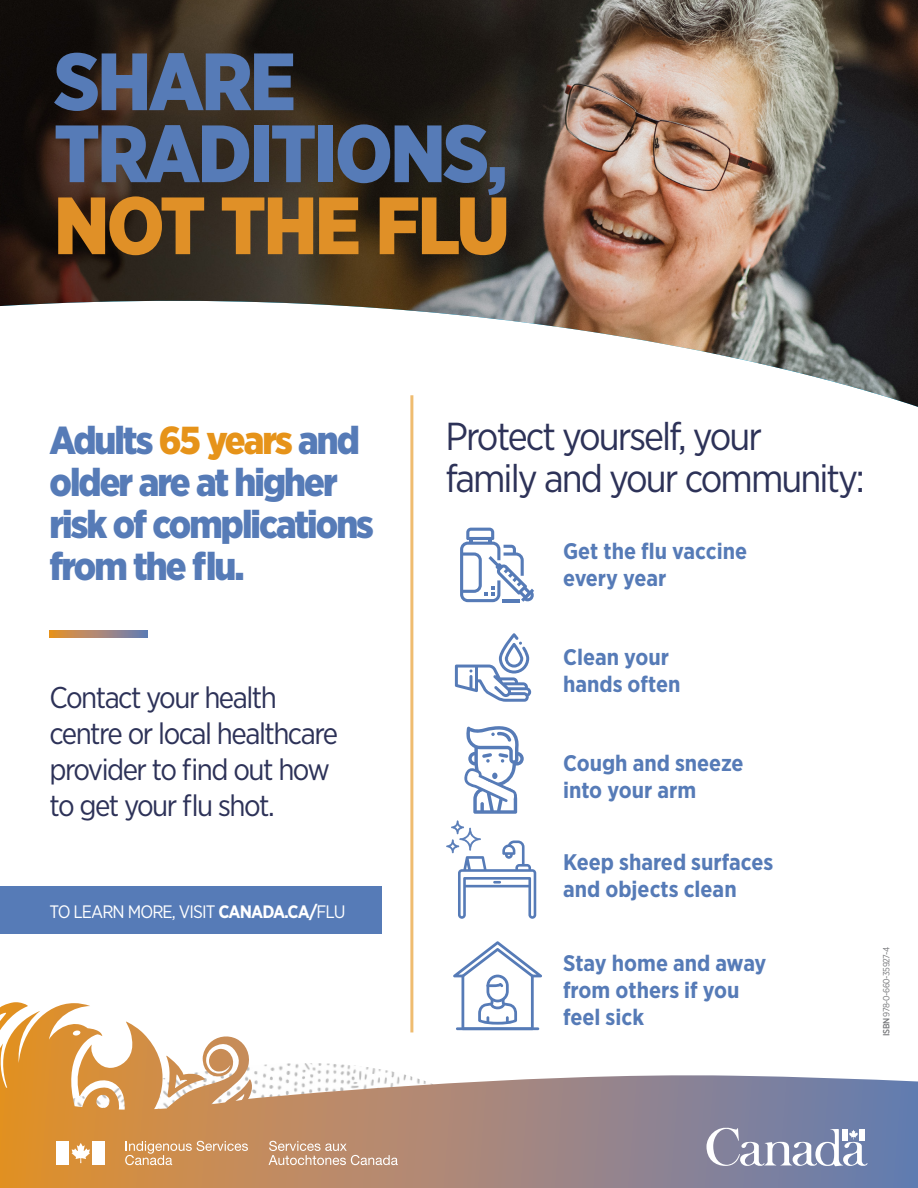
<style>
.page{position:relative;width:918px;height:1188px;background:#fff}
.page>*{position:absolute;margin:0;border:0;box-sizing:border-box;transform-origin:0 0}
.t1{font:900 81px/72px "Gotham Narrow";letter-spacing:-.03em;color:#567bb7}
.t2{font:900 81px "Gotham Narrow";letter-spacing:-.03em;color:#e09027}
.t3{font:900 39px/42px "Gotham Narrow";letter-spacing:-.05em;color:#567bb7}
.t4{font:39px/42px "Gotham Narrow";letter-spacing:-.05em;color:#2d3258}
.t5{font:30px/36px "Gotham Narrow";letter-spacing:-.05em;color:#2d3258}
.t6{font:700 22.5px/27px "Gotham Narrow";color:#567bb7}
.t7{font:18px "Gotham Narrow";letter-spacing:-.05em;color:#fff}
.t8{font:9px "Gotham Narrow";letter-spacing:-.055em;color:#77787b}
.s1{color:#e69319}
.s2{font-weight:700}
.s3{font-weight:500}
</style>
<div class="page">
<img style="left:0;top:0;width:918px;height:407px">
<svg style="left:460px;top:528px;width:74px;height:74px"></svg>
<svg style="left:455px;top:633px;width:76px;height:69px"></svg>
<svg style="left:464px;top:726px;width:60px;height:88px"></svg>
<svg style="left:446px;top:820px;width:90px;height:99px"></svg>
<svg style="left:453px;top:941px;width:89px;height:61px"></svg>
<svg style="left:50px;top:631px;width:98px;height:7px"></svg>
<svg style="left:0;top:1002px;width:918px;height:186px"></svg>
<svg style="left:706px;top:1120px;width:162px;height:53px"></svg>
<svg style="left:72px;top:1143px;width:18px;height:20px"></svg>
<div style="left:57px;top:1141px;width:12px;height:24px;background:#fff"></div>
<div style="left:93px;top:1141px;width:12px;height:24px;background:#fff"></div>
<svg style="left:269px;top:1141px;width:129px;height:24px"></svg>
<svg style="left:125px;top:1141px;width:123px;height:24px"></svg>
<hr style="left:410px;top:395px;width:3px;height:637px;background:#e69319">
<div style="left:0;top:887px;width:381px;height:47px;background:#567bb7"></div>
<h1 class="t1" style="left:54px;top:45px;width:455px">SHARE<br>TRADITIONS,</h1>
<h1 class="t2" style="left:54px;top:172px;width:457px">NOT THE FLU</h1>
<h2 class="t3" style="left:50px;top:419px;width:326px">Adults <span class="s1">65 years</span> and older are at higher risk of complications from the flu.</h2>
<h2 class="t4" style="left:446px;top:415px;width:421px">Protect yourself, your<br>family and your community:</h2>
<p class="t6" style="left:563px;top:538px;width:186px">Get the flu vaccine every year</p>
<h3 class="t5" style="left:50px;top:679px;width:290px">Contact your health centre or local healthcare provider to find out how to get your flu shot.</h3>
<p class="t7" style="left:50px;top:900px;width:297px">TO LEARN MORE, VISIT <span class="s2">CANADA.CA/</span>FLU</p>
<p class="t6" style="left:563px;top:644px;width:119px">Clean your hands often</p>
<p class="t6" style="left:563px;top:749px;width:182px">Cough and sneeze into your arm</p>
<p class="t6" style="left:563px;top:848px;width:212px">Keep shared surfaces and objects clean</p>
<p class="t6" style="left:563px;top:950px;width:205px">Stay home and away from others if you feel sick</p>
<p class="t8" style="left:881px;top:1036px;width:91px;rotate:-90deg"><span class="s3">ISBN</span> 978-0-660-35927-4</p>
</div>
